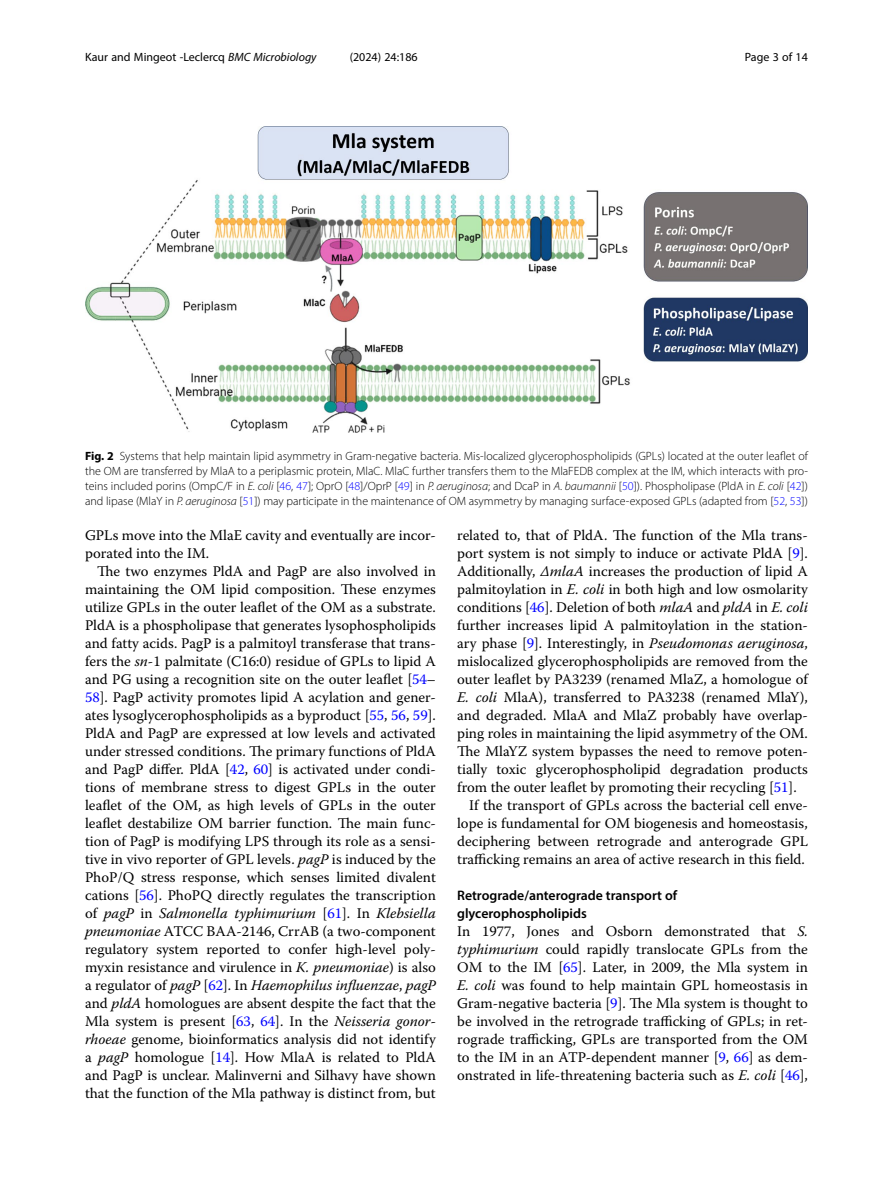
<style>
.page{position:relative;width:893px;height:1191px;background:#fff}
.page>*{position:absolute;margin:0;border:0;box-sizing:border-box;transform-origin:0 0}
.Body_Text_Indent{font:14.7px/18px "Warnock Pro";color:#000;text-align:justify}
.Body_Text{font:14.7px/18px "Warnock Pro";color:#000;text-align:justify}
.Head_2{font:600 13.8px/18px "Myriad Pro";color:#000}
.Figure_Caption{font:300 12px/15px "Myriad Pro";color:#000;text-align:justify}
.t1{font:12px "Myriad Pro";color:#000}
.s1{font-style:italic}
.s2{font-weight:700}
.s3{color:#00f}
</style>
<div class="page">
<img style="left:85px;top:126px;width:723px;height:306px">
<p class="t1" style="left:85px;top:50px;width:233px">Kaur and Mingeot -Leclercq <span class="s1">BMC Microbiology</span></p>
<p class="t1" style="left:350px;top:50px;width:70px">(2024) 24:186</p>
<p class="t1" style="left:745px;top:50px;width:65px">Page 3 of 14</p>
<p class="Figure_Caption" style="left:85px;top:448px;width:724px"><span class="s2">Fig. 2</span> Systems that help maintain lipid asymmetry in Gram-negative bacteria. Mis-localized glycerophospholipids (GPLs) located at the outer leaflet of the OM are transferred by MlaA to a periplasmic protein, MlaC. MlaC further transfers them to the MlaFEDB complex at the IM, which interacts with pro&shy;teins included porins (OmpC/F in <span class="s1">E. coli</span> [<span class="s3">46</span>, <span class="s3">47</span>]; OprO [<span class="s3">48</span>]/OprP [<span class="s3">49</span>] in <span class="s1">P. aeruginosa</span>; and DcaP in <span class="s1">A. baumannii</span> [<span class="s3">50</span>]). Phospholipase (PldA in <span class="s1">E. coli</span> [<span class="s3">42</span>]) and lipase (MlaY in <span class="s1">P. aeruginosa</span> [<span class="s3">51</span>]) may participate in the maintenance of OM asymmetry by managing surface-exposed GPLs (adapted from [<span class="s3">52</span>, <span class="s3">53</span>])</p>
<p class="Body_Text_Indent" style="left:85px;top:526px;width:352px">GPLs move into the MlaE cavity and eventually are incor&shy;porated into the IM.</p>
<p class="Body_Text_Indent" style="left:85px;top:562px;width:352px;text-indent:12px">The two enzymes PldA and PagP are also involved in maintaining the OM lipid composition. These enzymes utilize GPLs in the outer leaflet of the OM as a substrate.<br>PldA is a phospholipase that generates lysophospholipids and fatty acids. PagP is a palmitoyl transferase that trans&shy;fers the <span class="s1">sn</span>-1 palmitate (C16:0) residue of GPLs to lipid A and PG using a recognition site on the outer leaflet [<span class="s3">54</span>– <span class="s3">58</span>]. PagP activity promotes lipid A acylation and gener&shy;ates lysoglycerophospholipids as a byproduct [<span class="s3">55</span>, <span class="s3">56</span>, <span class="s3">59</span>].<br>PldA and PagP are expressed at low levels and activated under stressed conditions. The primary functions of PldA and PagP differ. PldA [<span class="s3">42</span>, <span class="s3">60</span>] is activated under condi&shy;tions of membrane stress to digest GPLs in the outer leaflet of the OM, as high levels of GPLs in the outer leaflet destabilize OM barrier function. The main func&shy;tion of PagP is modifying LPS through its role as a sensi&shy;tive in vivo reporter of GPL levels. <span class="s1">pagP</span> is induced by the PhoP/Q stress response, which senses limited divalent cations [<span class="s3">56</span>]. PhoPQ directly regulates the transcription of <span class="s1">pagP</span> in <span class="s1">Salmonella typhimurium</span> [<span class="s3">61</span>]. In <span class="s1">Klebsiella pneumoniae</span> ATCC BAA-2146, CrrAB (a two-component regulatory system reported to confer high-level poly&shy;myxin resistance and virulence in <span class="s1">K. pneumoniae</span>) is also a regulator of <span class="s1">pagP</span> [<span class="s3">62</span>]. In <span class="s1">Haemophilus influenzae</span>, <span class="s1">pagP </span>and <span class="s1">pldA</span> homologues are absent despite the fact that the Mla system is present [<span class="s3">63</span>, <span class="s3">64</span>]. In the <span class="s1">Neisseria gonor&shy;rhoeae</span> genome, bioinformatics analysis did not identify a <span class="s1">pagP</span> homologue [<span class="s3">14</span>]. How MlaA is related to PldA and PagP is unclear. Malinverni and Silhavy have shown that the function of the Mla pathway is distinct from, but</p>
<p class="Body_Text_Indent" style="left:457px;top:526px;width:352px">related to, that of PldA. The function of the Mla trans&shy;port system is not simply to induce or activate PldA [<span class="s3">9</span>].<br>Additionally, <span class="s1">∆mlaA</span> increases the production of lipid A palmitoylation in <span class="s1">E. coli</span> in both high and low osmolarity conditions [<span class="s3">46</span>]. Deletion of both <span class="s1">mlaA</span> and <span class="s1">pldA</span> in <span class="s1">E. coli </span>further increases lipid A palmitoylation in the station&shy;ary phase [<span class="s3">9</span>]. Interestingly, in <span class="s1">Pseudomonas aeruginosa</span>, mislocalized glycerophospholipids are removed from the outer leaflet by PA3239 (renamed MlaZ, a homologue of <span class="s1">E. coli</span> MlaA), transferred to PA3238 (renamed MlaY), and degraded. MlaA and MlaZ probably have overlap&shy;ping roles in maintaining the lipid asymmetry of the OM.<br>The MlaYZ system bypasses the need to remove poten&shy;tially toxic glycerophospholipid degradation products from the outer leaflet by promoting their recycling [<span class="s3">51</span>].</p>
<p class="Body_Text_Indent" style="left:457px;top:796px;width:352px;text-indent:12px">If the transport of GPLs across the bacterial cell enve&shy;lope is fundamental for OM biogenesis and homeostasis, deciphering between retrograde and anterograde GPL trafficking remains an area of active research in this field.</p>
<p class="Head_2" style="left:457px;top:886px;width:222px">Retrograde/anterograde transport of glycerophospholipids</p>
<p class="Body_Text" style="left:457px;top:922px;width:352px">In 1977, Jones and Osborn demonstrated that <span class="s1">S. typhimurium</span> could rapidly translocate GPLs from the OM to the IM [<span class="s3">65</span>]. Later, in 2009, the Mla system in <span class="s1">E. coli</span> was found to help maintain GPL homeostasis in Gram-negative bacteria [<span class="s3">9</span>]. The Mla system is thought to be involved in the retrograde trafficking of GPLs; in ret&shy;rograde trafficking, GPLs are transported from the OM to the IM in an ATP-dependent manner [<span class="s3">9</span>, <span class="s3">66</span>] as dem&shy;onstrated in life-threatening bacteria such as <span class="s1">E. coli</span> [<span class="s3">46</span>],</p>
</div>
